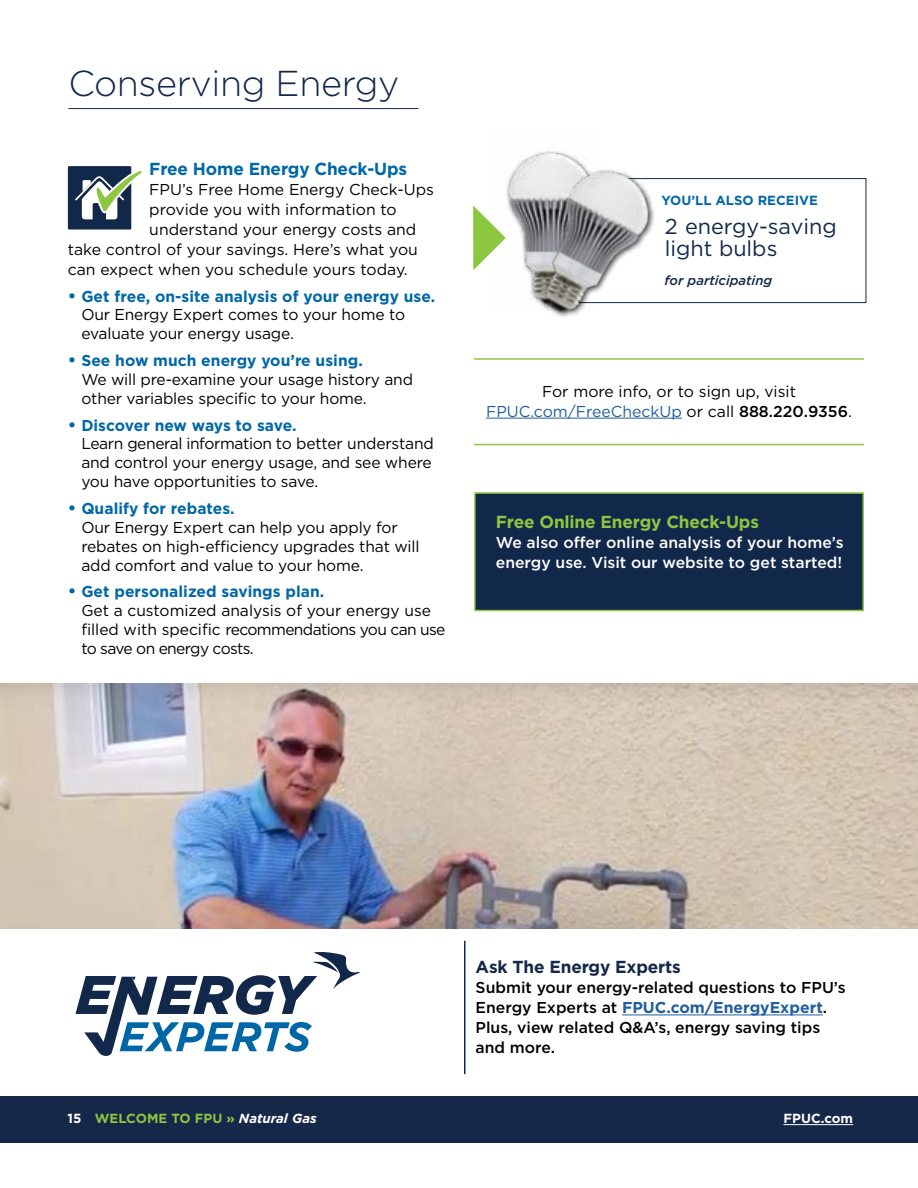
<style>
.page{position:relative;width:918px;height:1188px;background:#fff}
.page>*{position:absolute;margin:0;border:0;box-sizing:border-box;transform-origin:0 0}
.t1{font:300 36px "Gotham";letter-spacing:-.01em;color:#12284b}
.t2{font:21.6px/21.6px "Gotham";color:#12284b}
.t3{font:700 17.4px "Gotham";letter-spacing:-.01em;color:#8dc63f}
.t4{font:700 17.4px "Gotham";letter-spacing:-.01em;color:#0067a6}
.t5{font:700 17.4px "Gotham";letter-spacing:-.01em;color:#15284a}
.t6{font:15.75px/18.9px "Gotham";letter-spacing:-.01em;color:#000}
.t7{font:500 15.75px/20px "Gotham";color:#000}
.t8{font:500 15.75px/20px "Gotham";color:#fff}
.t9{font:700 13.2px "Gotham";letter-spacing:.005em;color:#8dc63f}
.t10{font:700 13.2px "Gotham";color:#0067a6}
.t11{font:italic 500 13.2px "Gotham";color:#12284b}
.t12{font:700 13.2px "Gotham";letter-spacing:.005em;color:#fff}
.s1{font-weight:700;font-size:17.4px;color:#0067a6}
.s2{font-weight:700;color:#0067a6}
.s3{color:#215e9e}
.s4{font-weight:500}
.s5{color:#fff}
.s6{font-style:italic;color:#fff}
.s7{font-weight:700;color:#215e9e}
</style>
<div class="page">
<div style="left:475px;top:493px;width:388px;height:118px;background:#12284b"></div>
<div style="left:474px;top:492px;width:390px;height:119px;border:2px solid #8dc63f"></div>
<hr style="left:474px;top:358px;width:390px;height:2px;background:#8dc63f">
<hr style="left:474px;top:444px;width:390px;height:1px;background:#8dc63f">
<div style="left:67px;top:165px;width:65px;height:66px;background:#12284b;border-radius:2px"></div>
<div style="left:66px;top:164px;width:67px;height:67px;border:2px solid #fff;border-radius:2px"></div>
<svg style="left:75px;top:164px;width:67px;height:55px"></svg>
<hr style="left:486px;top:418px;width:196px;height:1px;background:#215e9e">
<img style="left:0;top:684px;width:918px;height:245px">
<hr style="left:622px;top:1015px;width:201px;height:1px;background:#215e9e">
<svg style="left:76px;top:952px;width:284px;height:104px"></svg>
<hr style="left:464px;top:941px;width:1px;height:133px;background:#12284b">
<div style="left:0;top:1096px;width:918px;height:46px;background:#15284a"></div>
<hr style="left:68px;top:108px;width:351px;height:1px;background:#12284b">
<div style="left:554px;top:178px;width:312px;height:125px;background:#fff;border:1px solid #12284b"></div>
<img style="left:506px;top:151px;width:175px;height:167px">
<svg style="left:473px;top:205px;width:33px;height:65px"></svg>
<hr style="left:783px;top:1124px;width:70px;height:1px;background:#fff">
<h1 class="t1" style="left:68px;top:60px;width:333px">Conserving Energy</h1>
<p class="t4" style="left:149px;top:157px;width:259px">Free Home Energy Check-Ups</p>
<p class="t6" style="left:149px;top:180px;width:286px">FPU’s Free Home Energy Check-Ups</p>
<p class="t6" style="left:149px;top:200px;width:249px">provide you with information to</p>
<p class="t6" style="left:149px;top:220px;width:269px">understand your energy costs and</p>
<p class="t6" style="left:68px;top:240px;width:352px">take control of your savings. Here’s what you</p>
<p class="t6" style="left:68px;top:260px;width:342px">can expect when you schedule yours today.</p>
<p class="t6" style="left:81px;top:286px;width:356px;text-indent:-14px"><span class="s1">•</span> <span class="s2">Get free, on-site analysis of your energy use.<br></span>Our Energy Expert comes to your home to evaluate your energy usage.</p>
<p class="t6" style="left:81px;top:351px;width:333px;text-indent:-14px"><span class="s1">•</span> <span class="s2">See how much energy you’re using.<br></span>We will pre-examine your usage history and other variables specific to your home.</p>
<p class="t6" style="left:81px;top:415px;width:354px;text-indent:-14px"><span class="s1">•</span> <span class="s2">Discover new ways to save.<br></span>Learn general information to better understand and control your energy usage, and see where you have opportunities to save.</p>
<p class="t6" style="left:81px;top:499px;width:340px;text-indent:-14px"><span class="s1">•</span> <span class="s2">Qualify for rebates.<br></span>Our Energy Expert can help you apply for rebates on high-efficiency upgrades that will add comfort and value to your home.</p>
<p class="t6" style="left:81px;top:582px;width:366px;text-indent:-14px"><span class="s1">•</span> <span class="s2">Get personalized savings plan.<br></span>Get a customized analysis of your energy use filled with specific recommendations you can use to save on energy costs.</p>
<p class="t10" style="left:662px;top:192px;width:158px">YOU’LL ALSO RECEIVE</p>
<h2 class="t2" style="left:665px;top:215px;width:173px">2 energy-saving light bulbs</h2>
<p class="t11" style="left:665px;top:272px;width:109px">for participating</p>
<p class="t6" style="left:486px;top:381px;width:368px;line-height:20px;text-align:center">For more info, or to sign up, visit<br><span class="s3">FPUC.com/FreeCheckUp</span> or call <span class="s4">888.220.9356</span>.</p>
<p class="t3" style="left:496px;top:510px;width:265px">Free Online Energy Check-Ups</p>
<p class="t8" style="left:496px;top:532px;width:349px">We also offer online analysis of your home’s energy use. Visit our website to get started!</p>
<p class="t9" style="left:68px;top:1110px;width:251px"><span class="s5">15</span> WELCOME TO FPU » <span class="s6">Natural Gas</span></p>
<p class="t5" style="left:476px;top:956px;width:207px">Ask The Energy Experts</p>
<p class="t7" style="left:476px;top:978px;width:372px">Submit your energy-related questions to FPU’s Energy Experts at <span class="s7">FPUC.com/EnergyExpert</span>.<br>Plus, view related Q&amp;A’s, energy saving tips and more.</p>
<p class="t12" style="left:783px;top:1110px;width:71px">FPUC.com</p>
</div>
